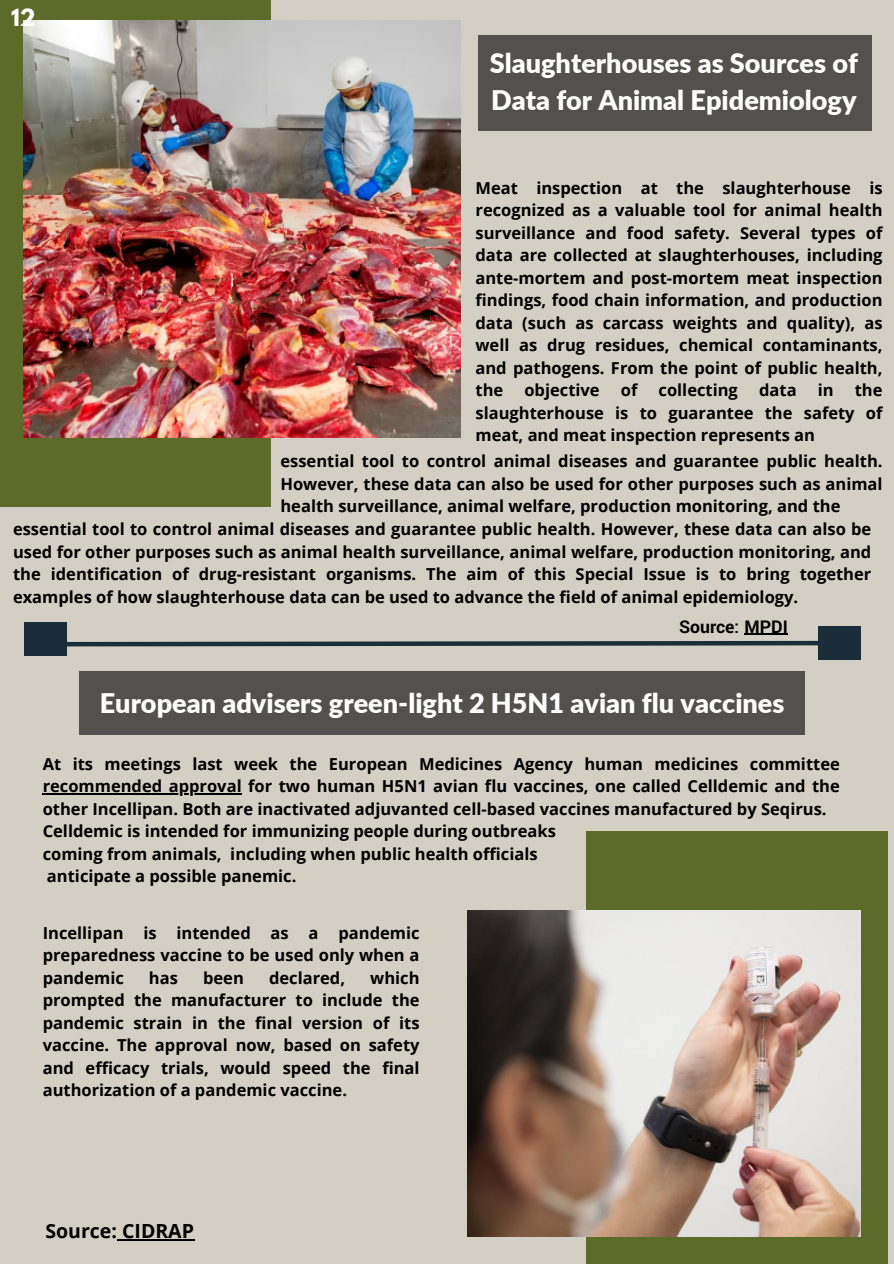
<style>
.page{position:relative;width:894px;height:1264px;background:#fff}
.page>*{position:absolute;margin:0;border:0;box-sizing:border-box;transform-origin:0 0}
.t1{font:900 27px/37.2px "Lato";color:#fff}
.t2{font:700 21px "League Spartan";color:#fff}
.t3{font:700 19.5px "Open Sans";color:#000}
.t4{font:700 19.5px "Yantramanav";color:#000}
.t5{font:700 16.5px/22.5px "Open Sans";color:#000;text-align:justify}
</style>
<div class="page">
<div style="left:0;top:0;width:893px;height:1263px;background:#d3cfc5"></div>
<div style="left:0;top:0;width:271px;height:506px;background:#5c6b29"></div>
<img style="left:23px;top:21px;width:437px;height:416px">
<svg style="left:67px;top:640px;width:751px;height:7px"></svg>
<div style="left:818px;top:626px;width:42px;height:34px;background:#1c2d3a"></div>
<div style="left:24px;top:622px;width:43px;height:34px;background:#1c2d3a"></div>
<div style="left:586px;top:830px;width:301px;height:433px;background:#5c6b29"></div>
<img style="left:468px;top:910px;width:392px;height:326px">
<div style="left:478px;top:35px;width:393px;height:95px;background:#52514d"></div>
<hr style="left:43px;top:793px;width:199px;height:1px;background:#000">
<div style="left:80px;top:671px;width:724px;height:63px;background:#52514d"></div>
<hr style="left:744px;top:633px;width:43px;height:2px;background:#000">
<hr style="left:117px;top:1239px;width:77px;height:1px;background:#000">
<p class="t2" style="left:11px;top:7px;width:26px">12</p>
<h1 class="t1" style="left:489px;top:44px;width:369px">Slaughterhouses as Sources of<br>Data for Animal Epidemiology</h1>
<p class="t5" style="left:475px;top:176px;width:408px">Meat inspection at the slaughterhouse is recognized as a valuable tool for animal health surveillance and food safety. Several types of data are collected at slaughterhouses, including ante-mortem and post-mortem meat inspection findings, food chain information, and production data (such as carcass weights and quality), as well as drug residues, chemical contaminants, and pathogens. From the point of public health, the</p>
<p class="t5" style="left:524px;top:379px;width:77px">objective</p>
<p class="t5" style="left:620px;top:379px;width:18px">of</p>
<p class="t5" style="left:658px;top:379px;width:81px">collecting</p>
<p class="t5" style="left:758px;top:379px;width:39px">data</p>
<p class="t5" style="left:817px;top:379px;width:17px">in</p>
<p class="t5" style="left:475px;top:379px;width:408px;text-indent:379px">the slaughterhouse is to guarantee the safety of meat, and meat inspection represents an</p>
<p class="t5" style="left:280px;top:449px;width:603px">essential tool to control animal diseases and guarantee public health.<br>However, these data can also be used for other purposes such as animal health surveillance, animal welfare, production monitoring, and the</p>
<p class="t5" style="left:13px;top:517px;width:859px">essential tool to control animal diseases and guarantee public health. However, these data can also be used for other purposes such as animal health surveillance, animal welfare, production monitoring, and the identification of drug-resistant organisms. The aim of this Special Issue is to bring together examples of how slaughterhouse data can be used to advance the field of animal epidemiology.</p>
<p class="t4" style="left:678px;top:614px;width:110px">Source: MPDI</p>
<h1 class="t1" style="left:100px;top:684px;width:686px">European advisers green-light 2 H5N1 avian flu vaccines</h1>
<p class="t5" style="left:43px;top:752px;width:798px;text-align:left">At its meetings last week the European Medicines Agency human medicines committee recommended approval for two human H5N1 avian flu vaccines, one called Celldemic and the other Incellipan. Both are inactivated adjuvanted cell-based vaccines manufactured by Seqirus.<br>Celldemic is intended for immunizing people during outbreaks<br>coming from animals, including when public health officials<br>anticipate a possible panemic.</p>
<p class="t5" style="left:43px;top:921px;width:378px">Incellipan is intended as a pandemic preparedness vaccine to be used only when a pandemic</p>
<p class="t5" style="left:43px;top:966px;width:378px;text-indent:327px">which prompted the manufacturer to include the pandemic strain in the final version of its vaccine. The approval now, based on safety and efficacy trials, would speed the final authorization of a pandemic vaccine.</p>
<p class="t5" style="left:149px;top:966px;width:30px">has</p>
<p class="t5" style="left:203px;top:966px;width:42px">been</p>
<p class="t5" style="left:269px;top:966px;width:78px">declared,</p>
<p class="t3" style="left:45px;top:1217px;width:150px">Source: CIDRAP</p>
</div>
